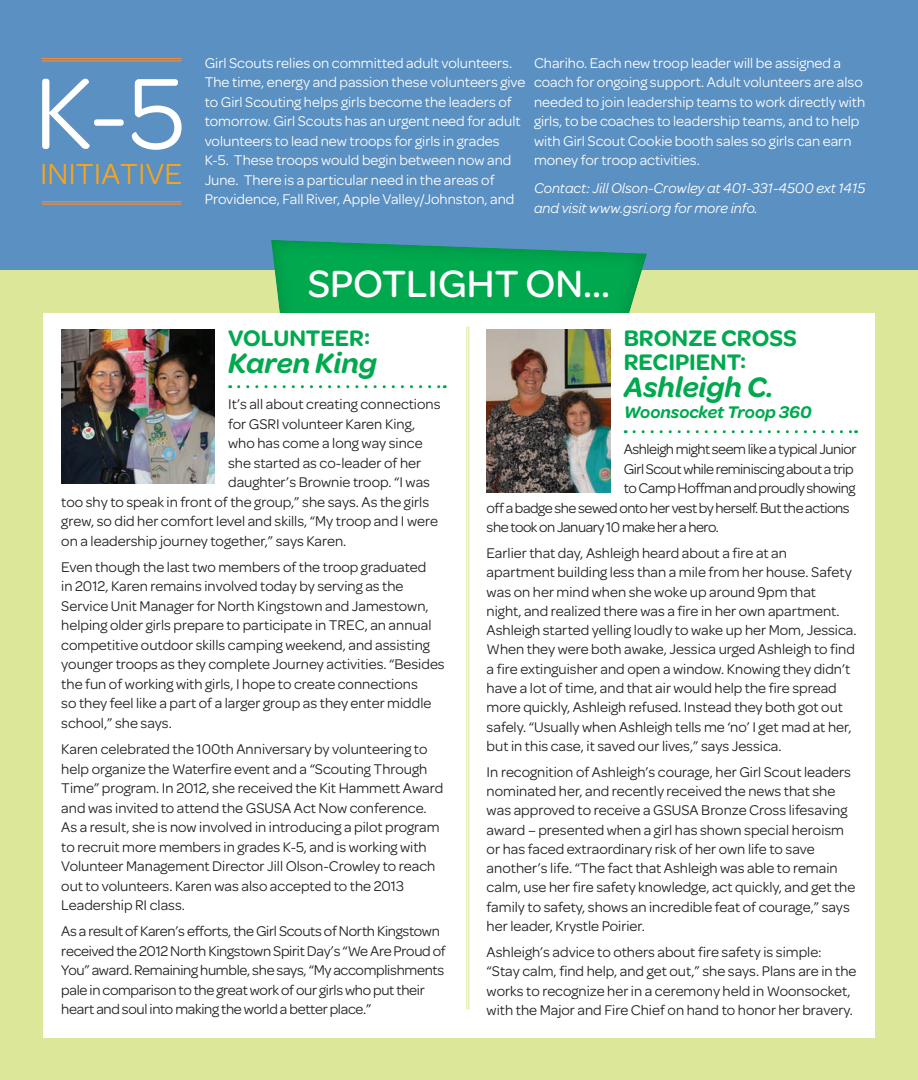
<style>
.page{position:relative;width:918px;height:1080px;background:#fff}
.page>*{position:absolute;margin:0;border:0;box-sizing:border-box;transform-origin:0 0}
.body_copy{font:107.25px "Omnes Girl Scouts";color:#fff}
.t1{font:500 40.5px "Omnes Girl Scouts";color:#fff}
.body_copy-2{font:30.9px "Omnes Girl Scouts";color:#f9a51b}
.Spotlight_on_-_headi{font:italic 600 30px "Omnes Girl Scouts";color:#00a94e}
.Spotlight_on_-_headi-2{font:600 24px/24px "Omnes Girl Scouts";color:#00a94e}
.Spotlight_on_-_headi-3{font:italic 600 18px "Omnes Girl Scouts";color:#00a94e}
.body_copy-3{font:15px/19.2px "Omnes Girl Scouts";color:#231f20}
.body_copy-4{font:15px/19.5px "Omnes Girl Scouts";color:#fff}
.body_copy-5{font:15px/19.5px "Omnes Girl Scouts";letter-spacing:-.02em;color:#231f20}
.body_copy-6{font:15px "Omnes Girl Scouts";letter-spacing:-.03em;color:#231f20}
.body_copy-7{font:italic 15px/19.5px "Omnes Girl Scouts";color:#fff}
</style>
<div class="page">
<div style="left:0;top:0;width:918px;height:280px;background:#5a90c2"></div>
<div style="left:0;top:271px;width:918px;height:809px;background:#dde799"></div>
<svg style="left:261px;top:240px;width:389px;height:73px;background:#13a75d"></svg>
<div style="left:43px;top:313px;width:832px;height:725px;background:#fff"></div>
<svg style="left:239px;top:385px;width:206px;height:3px"></svg>
<svg style="left:634px;top:430px;width:223px;height:3px"></svg>
<img style="left:487px;top:330px;width:123px;height:163px">
<img style="left:61px;top:330px;width:154px;height:153px">
<hr style="left:468px;top:327px;width:1px;height:682px;background:#dde799">
<hr style="left:466px;top:327px;width:1px;height:682px;background:#dde799">
<hr style="left:42px;top:58px;width:140px;height:1px;background:#f68c32">
<hr style="left:42px;top:60px;width:140px;height:2px;background:#f68c32">
<hr style="left:42px;top:201px;width:140px;height:1px;background:#f68c32">
<hr style="left:42px;top:204px;width:140px;height:1px;background:#f68c32">
<p class="body_copy" style="left:34px;top:40px;width:153px">K-5</p>
<p class="body_copy-2" style="left:40px;top:153px;width:144px">INITIATIVE</p>
<p class="body_copy-4" style="left:205px;top:52px;width:322px">Girl Scouts relies on committed adult volunteers.<br>The time, energy and passion these volunteers give to Girl Scouting helps girls become the leaders of tomorrow. Girl Scouts has an urgent need for adult volunteers to lead new troops for girls in grades K-5. These troops would begin between now and June. There is a particular need in the areas of Providence, Fall River, Apple Valley/Johnston, and</p>
<p class="body_copy-4" style="left:534px;top:52px;width:333px">Chariho. Each new troop leader will be assigned a coach for ongoing support. Adult volunteers are also needed to join leadership teams to work directly with girls, to be coaches to leadership teams, and to help with Girl Scout Cookie booth sales so girls can earn money for troop activities.</p>
<p class="body_copy-7" style="left:534px;top:178px;width:333px">Contact: Jill Olson-Crowley at 401-331-4500 ext 1415 and visit www.gsri.org for more info.</p>
<p class="t1" style="left:308px;top:256px;width:304px">SPOTLIGHT ON...</p>
<p class="Spotlight_on_-_headi-2" style="left:228px;top:325px;width:144px">VOLUNTEER:</p>
<p class="Spotlight_on_-_headi" style="left:228px;top:342px;width:150px">Karen King</p>
<p class="body_copy-3" style="left:228px;top:394px;width:214px">It’s all about creating connections</p>
<p class="body_copy-3" style="left:228px;top:413px;width:189px">for GSRI volunteer Karen King,</p>
<p class="body_copy-3" style="left:228px;top:433px;width:196px">who has come a long way since</p>
<p class="body_copy-3" style="left:228px;top:452px;width:195px">she started as co-leader of her</p>
<p class="body_copy-3" style="left:228px;top:472px;width:203px">daughter’s Brownie troop. “I was</p>
<p class="body_copy-3" style="left:61px;top:491px;width:369px">too shy to speak in front of the group,” she says. As the girls</p>
<p class="body_copy-3" style="left:61px;top:511px;width:378px">grew, so did her comfort level and skills, “My troop and I were</p>
<p class="body_copy-3" style="left:61px;top:530px;width:287px">on a leadership journey together,” says Karen.</p>
<p class="body_copy-3" style="left:61px;top:556px;width:385px">Even though the last two members of the troop graduated<br>in 2012, Karen remains involved today by serving as the Service Unit Manager for North Kingstown and Jamestown, helping older girls prepare to participate in TREC, an annual competitive outdoor skills camping weekend, and assisting younger troops as they complete Journey activities. “Besides the fun of working with girls, I hope to create connections<br>so they feel like a part of a larger group as they enter middle school,” she says.</p>
<p class="body_copy-3" style="left:61px;top:738px;width:384px">Karen celebrated the 100th Anniversary by volunteering to help organize the Waterfire event and a “Scouting Through Time” program. In 2012, she received the Kit Hammett Award and was invited to attend the GSUSA Act Now conference.<br>As a result, she is now involved in introducing a pilot program to recruit more members in grades K-5, and is working with Volunteer Management Director Jill Olson-Crowley to reach out to volunteers. Karen was also accepted to the 2013<br>Leadership RI class.</p>
<p class="body_copy-5" style="left:61px;top:921px;width:386px">As a result of Karen’s efforts, the Girl Scouts of North Kingstown received the 2012 North Kingstown Spirit Day’s “We Are Proud of You” award. Remaining humble, she says, “My accomplishments pale in comparison to the great work of our girls who put their heart and soul into making the world a better place.”</p>
<p class="Spotlight_on_-_headi-2" style="left:624px;top:325px;width:175px">BRONZE CROSS<br>RECIPIENT:</p>
<p class="Spotlight_on_-_headi" style="left:624px;top:366px;width:152px">Ashleigh C.</p>
<p class="Spotlight_on_-_headi-3" style="left:624px;top:400px;width:189px">Woonsocket Troop 360</p>
<p class="body_copy-6" style="left:624px;top:439px;width:234px">Ashleigh might seem like a typical Junior</p>
<p class="body_copy-6" style="left:624px;top:458px;width:232px">Girl Scout while reminiscing about a trip</p>
<p class="body_copy-6" style="left:624px;top:478px;width:233px">to Camp Hoffman and proudly showing</p>
<p class="body_copy-6" style="left:487px;top:497px;width:365px">off a badge she sewed onto her vest by herself. But the actions</p>
<p class="body_copy-6" style="left:487px;top:517px;width:234px">she took on January 10 make her a hero.</p>
<p class="body_copy-3" style="left:487px;top:543px;width:371px">Earlier that day, Ashleigh heard about a fire at an apartment building less than a mile from her house. Safety was on her mind when she woke up around 9pm that<br>night, and realized there was a fire in her own apartment.<br>Ashleigh started yelling loudly to wake up her Mom, Jessica.<br>When they were both awake, Jessica urged Ashleigh to find a fire extinguisher and open a window. Knowing they didn’t have a lot of time, and that air would help the fire spread more quickly, Ashleigh refused. Instead they both got out safely. “Usually when Ashleigh tells me ‘no’ I get mad at her, but in this case, it saved our lives,” says Jessica.</p>
<p class="body_copy-3" style="left:487px;top:761px;width:370px">In recognition of Ashleigh’s courage, her Girl Scout leaders nominated her, and recently received the news that she was approved to receive a GSUSA Bronze Cross lifesaving award – presented when a girl has shown special heroism or has faced extraordinary risk of her own life to save another’s life. “The fact that Ashleigh was able to remain calm, use her fire safety knowledge, act quickly, and get the family to safety, shows an incredible feat of courage,” says her leader, Krystle Poirier.</p>
<p class="body_copy-3" style="left:487px;top:942px;width:371px">Ashleigh’s advice to others about fire safety is simple: “Stay calm, find help, and get out,” she says. Plans are in the works to recognize her in a ceremony held in Woonsocket, with the Major and Fire Chief on hand to honor her bravery.</p>
</div>
